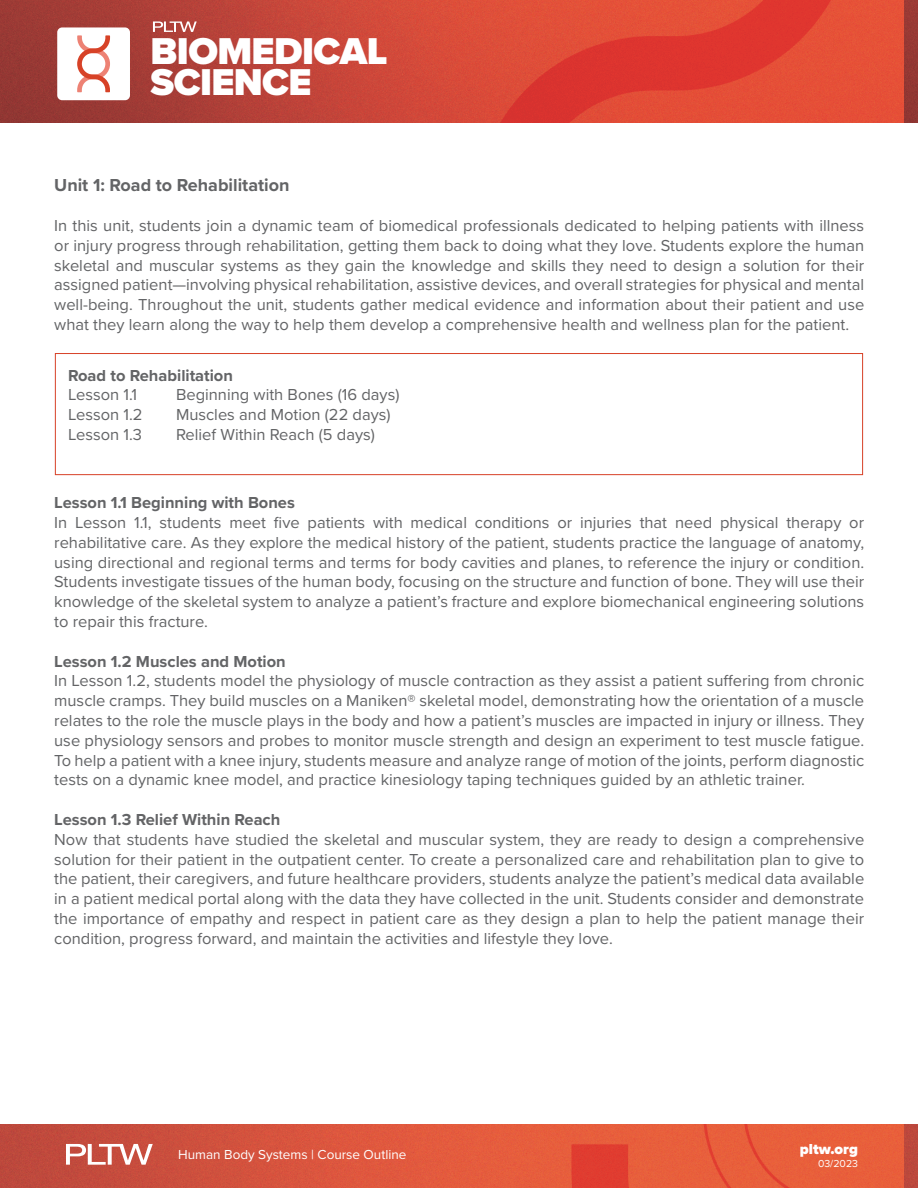
<style>
.page{position:relative;width:918px;height:1188px;background:#fff}
.page>*{position:absolute;margin:0;border:0;box-sizing:border-box;transform-origin:0 0}
.t1{font:900 38.7px/31.5px "Proxima Nova";letter-spacing:-.015em;color:#fff}
.t2{font:700 18px "Proxima Nova";color:#636466}
.t3{font:16.5px/19.8px "Proxima Nova";color:#636466;text-align:justify}
.t4{font:700 16.5px "Proxima Nova";color:#636466}
.t5{font:900 15px "Proxima Nova";color:#fff}
.t6{font:13.5px "Proxima Nova";color:#fff}
.t7{font:10.5px "Proxima Nova";color:#fff}
</style>
<div class="page">
<img style="left:0;top:1124px;width:904px;height:64px">
<img style="left:904px;top:1124px;width:14px;height:64px">
<img style="left:0;top:0;width:904px;height:123px">
<img style="left:904px;top:0;width:14px;height:123px">
<svg style="left:153px;top:21px;width:44px;height:11px"></svg>
<div style="left:57px;top:27px;width:73px;height:73px;background:#fff;border-radius:5px"></div>
<svg style="left:77px;top:35px;width:33px;height:57px"></svg>
<svg style="left:66px;top:1144px;width:87px;height:21px"></svg>
<div style="left:55px;top:353px;width:808px;height:122px;border:1px solid #d74127"></div>
<h1 class="t1" style="left:151px;top:35px;width:238px">BIOMEDICAL<br>SCIENCE</h1>
<p class="t2" style="left:54px;top:172px;width:237px">Unit 1: Road to Rehabilitation</p>
<p class="t3" style="left:54px;top:215px;width:812px">In this unit, students join a dynamic team of biomedical professionals dedicated to helping patients with illness or injury progress through rehabilitation, getting them back to doing what they love. Students explore the human skeletal and muscular systems as they gain the knowledge and skills they need to design a solution for their assigned patient—involving physical rehabilitation, assistive devices, and overall strategies for physical and mental well-being. Throughout the unit, students gather medical evidence and information about their patient and use what they learn along the way to help them develop a comprehensive health and wellness plan for the patient.</p>
<p class="t4" style="left:68px;top:363px;width:166px">Road to Rehabilitation</p>
<p class="t3" style="left:68px;top:384px;width:71px">Lesson 1.1</p>
<p class="t3" style="left:176px;top:384px;width:225px">Beginning with Bones (16 days)</p>
<p class="t3" style="left:68px;top:404px;width:76px">Lesson 1.2</p>
<p class="t3" style="left:176px;top:404px;width:216px">Muscles and Motion (22 days)</p>
<p class="t3" style="left:68px;top:424px;width:76px">Lesson 1.3</p>
<p class="t3" style="left:176px;top:424px;width:200px">Relief Within Reach (5 days)</p>
<p class="t4" style="left:54px;top:490px;width:242px">Lesson 1.1 Beginning with Bones</p>
<p class="t3" style="left:54px;top:512px;width:812px">In Lesson 1.1, students meet five patients with medical conditions or injuries that need physical therapy or rehabilitative care. As they explore the medical history of the patient, students practice the language of anatomy, using directional and regional terms and terms for body cavities and planes, to reference the injury or condition.<br>Students investigate tissues of the human body, focusing on the structure and function of bone. They will use their knowledge of the skeletal system to analyze a patient’s fracture and explore biomechanical engineering solutions to repair this fracture.</p>
<p class="t4" style="left:54px;top:649px;width:233px">Lesson 1.2 Muscles and Motion</p>
<p class="t3" style="left:54px;top:670px;width:812px">In Lesson 1.2, students model the physiology of muscle contraction as they assist a patient suffering from chronic muscle cramps. They build muscles on a Maniken® skeletal model, demonstrating how the orientation of a muscle relates to the role the muscle plays in the body and how a patient’s muscles are impacted in injury or illness. They use physiology sensors and probes to monitor muscle strength and design an experiment to test muscle fatigue.<br>To help a patient with a knee injury, students measure and analyze range of motion of the joints, perform diagnostic tests on a dynamic knee model, and practice kinesiology taping techniques guided by an athletic trainer.</p>
<p class="t4" style="left:54px;top:807px;width:228px">Lesson 1.3 Relief Within Reach</p>
<p class="t3" style="left:54px;top:829px;width:812px">Now that students have studied the skeletal and muscular system, they are ready to design a comprehensive solution for their patient in the outpatient center. To create a personalized care and rehabilitation plan to give to the patient, their caregivers, and future healthcare providers, students analyze the patient’s medical data available in a patient medical portal along with the data they have collected in the unit. Students consider and demonstrate the importance of empathy and respect in patient care as they design a plan to help the patient manage their condition, progress forward, and maintain the activities and lifestyle they love.</p>
<p class="t6" style="left:178px;top:1144px;width:230px">Human Body Systems | Course Outline</p>
<p class="t5" style="left:800px;top:1138px;width:60px">pltw.org</p>
<p class="t7" style="left:818px;top:1156px;width:42px">03/2023</p>
</div>
